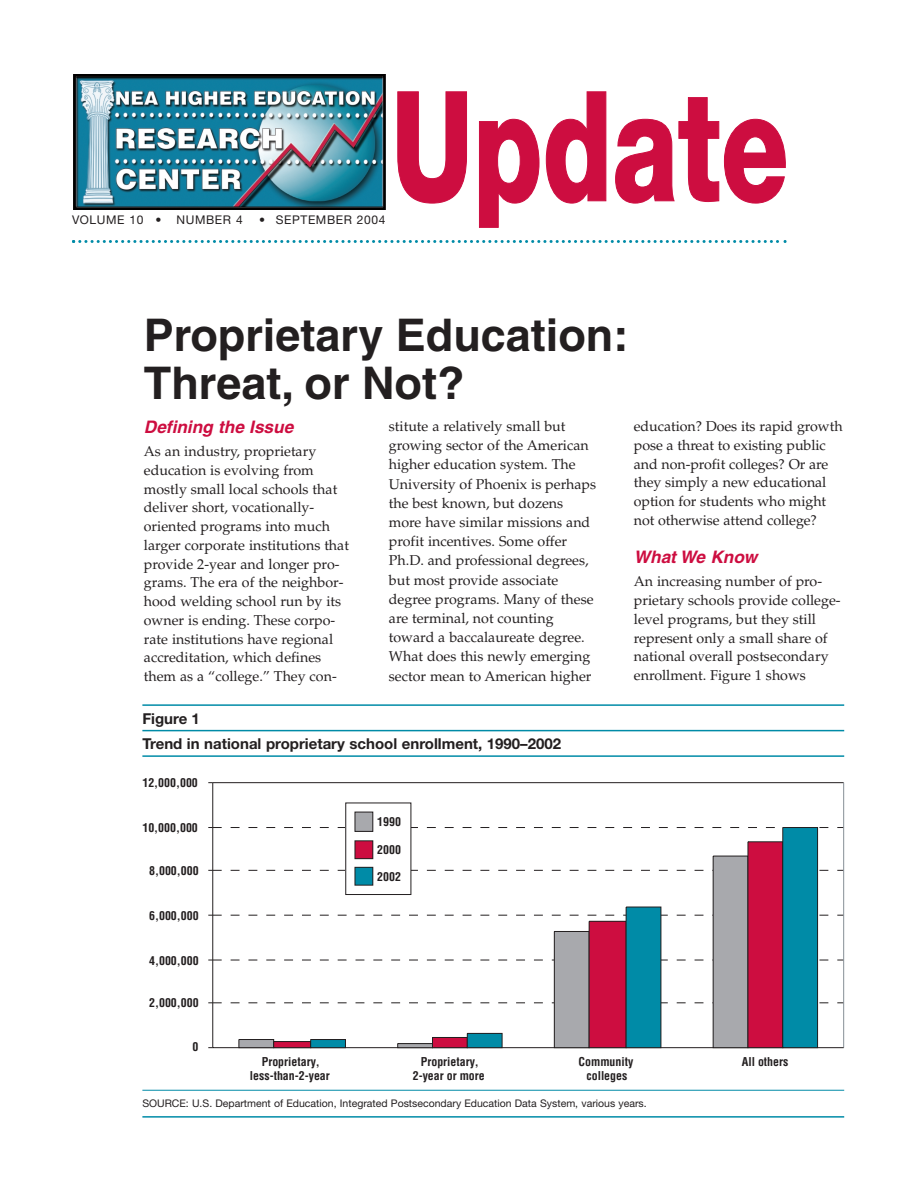
<style>
.page{position:relative;width:918px;height:1188px;background:#fff}
.page>*{position:absolute;margin:0;border:0;box-sizing:border-box;transform-origin:0 0}
.t1{font:700 45px/48px "Helvetica";color:#231f20}
.t2{font:italic 700 17.25px "Helvetica";color:#cd0d40}
.t3{font:700 15px/25.5px "Helvetica Neue";color:#231f20}
.t4{font:14.25px/18.8px "Palatino";color:#231f20}
.t5{font:12px "Helvetica Neue";letter-spacing:.05em;color:#231f20}
.t6{font:700 condensed 11.85px/13.8px "Helvetica";color:#231f20;text-align:center}
.t7{font:10.5px "Helvetica Neue";color:#231f20}
</style>
<div class="page">
<svg style="left:72px;top:240px;width:715px;height:3px"></svg>
<img style="left:73px;top:75px;width:312px;height:135px">
<svg style="left:397px;top:91px;width:70px;height:112px"></svg>
<svg style="left:479px;top:119px;width:60px;height:109px"></svg>
<svg style="left:546px;top:91px;width:60px;height:112px"></svg>
<svg style="left:615px;top:97px;width:171px;height:106px"></svg>
<hr style="left:142px;top:704px;width:702px;height:2px;background:#008ba7">
<hr style="left:142px;top:730px;width:702px;height:1px;background:#008ba7">
<hr style="left:142px;top:755px;width:702px;height:2px;background:#008ba7">
<hr style="left:142px;top:1090px;width:702px;height:1px;background:#008ba7">
<hr style="left:142px;top:1116px;width:702px;height:2px;background:#008ba7">
<svg style="left:818px;top:1002px;width:25px;height:1px"></svg>
<svg style="left:818px;top:960px;width:25px;height:1px"></svg>
<svg style="left:818px;top:915px;width:25px;height:1px"></svg>
<svg style="left:818px;top:870px;width:25px;height:1px"></svg>
<svg style="left:818px;top:827px;width:25px;height:1px"></svg>
<hr style="left:213px;top:782px;width:631px;height:1px;background:#231f20">
<hr style="left:843px;top:783px;width:1px;height:265px;background:#878f96">
<hr style="left:213px;top:1047px;width:631px;height:1px;background:#231f20">
<svg style="left:208px;top:782px;width:610px;height:266px"></svg>
<div style="left:346px;top:803px;width:65px;height:92px;background:#fff"></div>
<div style="left:345px;top:803px;width:66px;height:92px;border:1px solid #231f20"></div>
<div style="left:355px;top:812px;width:18px;height:19px;background:#a8a9ad"></div>
<div style="left:355px;top:812px;width:18px;height:20px;border:1px solid #231f20"></div>
<div style="left:355px;top:841px;width:18px;height:18px;background:#cd0d40"></div>
<div style="left:355px;top:840px;width:18px;height:19px;border:1px solid #231f20"></div>
<div style="left:355px;top:867px;width:18px;height:18px;background:#008ba7"></div>
<div style="left:355px;top:867px;width:18px;height:19px;border:1px solid #231f20"></div>
<p class="t5" style="left:72px;top:215px;width:91px">VOLUME 10 •</p>
<p class="t5" style="left:177px;top:215px;width:68px">NUMBER 4</p>
<p class="t5" style="left:259px;top:215px;width:128px">• SEPTEMBER 2004</p>
<h1 class="t1" style="left:144px;top:316px;width:486px">Proprietary Education:<br>Threat, or Not?</h1>
<p class="t2" style="left:144px;top:421px;width:151px">Defining the Issue</p>
<p class="t4" style="left:144px;top:444px;width:207px">As an industry, proprietary education is evolving from mostly small local schools that deliver short, vocationally&shy;oriented programs into much larger corporate institutions that provide 2-year and longer pro&shy;grams. The era of the neighbor&shy;hood welding school run by its owner is ending. These corpo&shy;rate institutions have regional accreditation, which defines them as a “college.” They con-</p>
<p class="t4" style="left:389px;top:418px;width:209px;line-height:19.2px">stitute a relatively small but growing sector of the American higher education system. The<br>University of Phoenix is perhaps the best known, but dozens more have similar missions and profit incentives. Some offer<br>Ph.D. and professional degrees, but most provide associate degree programs. Many of these are terminal, not counting toward a baccalaureate degree.<br>What does this newly emerging sector mean to American higher</p>
<p class="t4" style="left:634px;top:418px;width:210px">education? Does its rapid growth pose a threat to existing public and non-profit colleges? Or are they simply a new educational option for students who might not otherwise attend college?</p>
<p class="t2" style="left:634px;top:551px;width:125px">What We Know</p>
<p class="t4" style="left:634px;top:574px;width:208px">An increasing number of pro&shy;prietary schools provide college&shy;level programs, but they still represent only a small share of national overall postsecondary enrollment. Figure 1 shows</p>
<p class="t3" style="left:142px;top:707px;width:420px">Figure 1<br>Trend in national proprietary school enrollment, 1990–2002</p>
<p class="t6" style="left:142px;top:777px;width:57px">12,000,000</p>
<p class="t6" style="left:142px;top:822px;width:57px">10,000,000</p>
<p class="t6" style="left:149px;top:865px;width:51px">8,000,000</p>
<p class="t6" style="left:149px;top:910px;width:51px">6,000,000</p>
<p class="t6" style="left:149px;top:954px;width:51px">4,000,000</p>
<p class="t6" style="left:149px;top:997px;width:51px">2,000,000</p>
<p class="t6" style="left:192px;top:1041px;width:7px">0</p>
<p class="t6" style="left:377px;top:816px;width:25px">1990</p>
<p class="t6" style="left:377px;top:844px;width:25px">2000</p>
<p class="t6" style="left:377px;top:870px;width:25px">2002</p>
<p class="t6" style="left:250px;top:1056px;width:81px">Proprietary, less-than-2-year</p>
<p class="t6" style="left:413px;top:1056px;width:74px">Proprietary,<br>2-year or more</p>
<p class="t6" style="left:579px;top:1056px;width:56px">Community colleges</p>
<p class="t6" style="left:742px;top:1056px;width:48px">All others</p>
<p class="t7" style="left:142px;top:1100px;width:506px">SOURCE: U.S. Department of Education, Integrated Postsecondary Education Data System, various years.</p>
</div>
